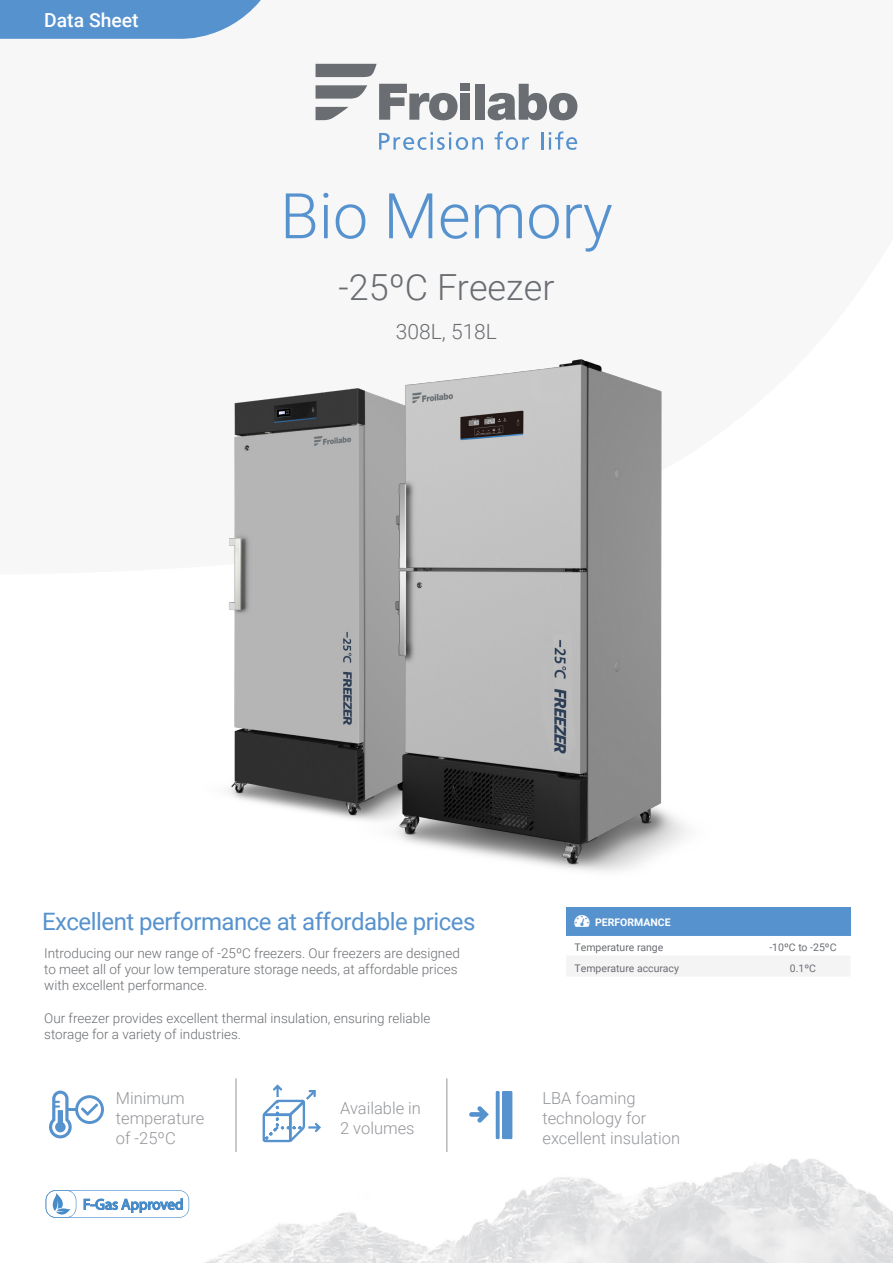
<style>
.page{position:relative;width:893px;height:1263px;background:#fff}
.page>*{position:absolute;margin:0;border:0;box-sizing:border-box;transform-origin:0 0}
.t1{font:300 63px "Roboto";color:#5692ce}
.t2{font:300 36px "Roboto";color:#6a6d71}
.t3{font:24px "Roboto";letter-spacing:-.02em;color:#5692ce}
.t4{font:300 21px "Roboto";color:#6a6d71}
.t5{font:500 19.35px "Roboto";color:#fff}
.t6{font:300 16.5px/19.8px "Roboto";color:#94969a}
.t7{font:300 13.5px/16.2px "Roboto";color:#6a6d71}
.Table_Text{font:10.5px "Roboto";color:#6a6d71}
.Table_Heading{font:700 10.5px "Roboto";color:#fff}
</style>
<div class="page">
<img style="left:189px;top:1136px;width:704px;height:127px">
<svg style="left:0;top:0;width:261px;height:39px;background:#669cd2"></svg>
<svg style="left:379px;top:132px;width:104px;height:18px"></svg>
<svg style="left:495px;top:131px;width:34px;height:19px"></svg>
<svg style="left:541px;top:132px;width:2px;height:18px"></svg>
<svg style="left:549px;top:131px;width:28px;height:19px"></svg>
<svg style="left:316px;top:107px;width:32px;height:13px"></svg>
<svg style="left:316px;top:85px;width:51px;height:14px"></svg>
<svg style="left:316px;top:64px;width:61px;height:13px"></svg>
<svg style="left:379px;top:84px;width:79px;height:36px"></svg>
<div style="left:460px;top:84px;width:10px;height:7px;background:#6a6d71"></div>
<div style="left:460px;top:94px;width:10px;height:26px;background:#6a6d71"></div>
<div style="left:475px;top:84px;width:10px;height:36px;background:#6a6d71"></div>
<svg style="left:488px;top:84px;width:89px;height:36px"></svg>
<svg style="left:49px;top:1090px;width:55px;height:48px"></svg>
<hr style="left:236px;top:1078px;width:1px;height:74px;background:#94969a">
<div style="left:566px;top:907px;width:284px;height:29px;background:#5692ce"></div>
<div style="left:566px;top:956px;width:284px;height:20px;background:#f4f4f5"></div>
<img style="left:228px;top:394px;width:80px;height:418px">
<img style="left:308px;top:359px;width:379px;height:513px">
<svg style="left:46px;top:1190px;width:143px;height:28px"></svg>
<svg style="left:260px;top:1084px;width:61px;height:60px"></svg>
<svg style="left:496px;top:1091px;width:4px;height:48px"></svg>
<div style="left:502px;top:1091px;width:10px;height:48px;background:#5692ce"></div>
<svg style="left:469px;top:1106px;width:20px;height:16px"></svg>
<hr style="left:446px;top:1078px;width:1px;height:74px;background:#94969a">
<p class="t5" style="left:44px;top:7px;width:96px">Data Sheet</p>
<p class="t1" style="left:280px;top:172px;width:334px">Bio Memory</p>
<p class="t2" style="left:339px;top:262px;width:217px">-25ºC Freezer</p>
<p class="t4" style="left:396px;top:317px;width:103px">308L, 518L</p>
<p class="t3" style="left:42px;top:905px;width:435px">Excellent performance at affordable prices</p>
<p class="t7" style="left:44px;top:945px;width:417px">Introducing our new range of -25ºC freezers. Our freezers are designed to meet all of your low temperature storage needs, at affordable prices with excellent performance.</p>
<p class="t7" style="left:44px;top:1009px;width:388px">Our freezer provides excellent thermal insulation, ensuring reliable storage for a variety of industries.</p>
<p class="Table_Heading" style="left:575px;top:915px;width:97px">□▼●▼ PERFORMANCE</p>
<p class="Table_Text" style="left:575px;top:940px;width:90px">Temperature range</p>
<p class="Table_Text" style="left:769px;top:940px;width:69px">-10ºC to -25ºC</p>
<p class="Table_Text" style="left:575px;top:960px;width:106px">Temperature accuracy</p>
<p class="Table_Text" style="left:790px;top:960px;width:28px">0.1ºC</p>
<p class="t6" style="left:116px;top:1088px;width:90px">Minimum temperature of -25ºC</p>
<p class="t6" style="left:340px;top:1097px;width:82px">Available in<br>2 volumes</p>
<p class="t6" style="left:542px;top:1088px;width:139px">LBA foaming technology for excellent insulation</p>
</div>
